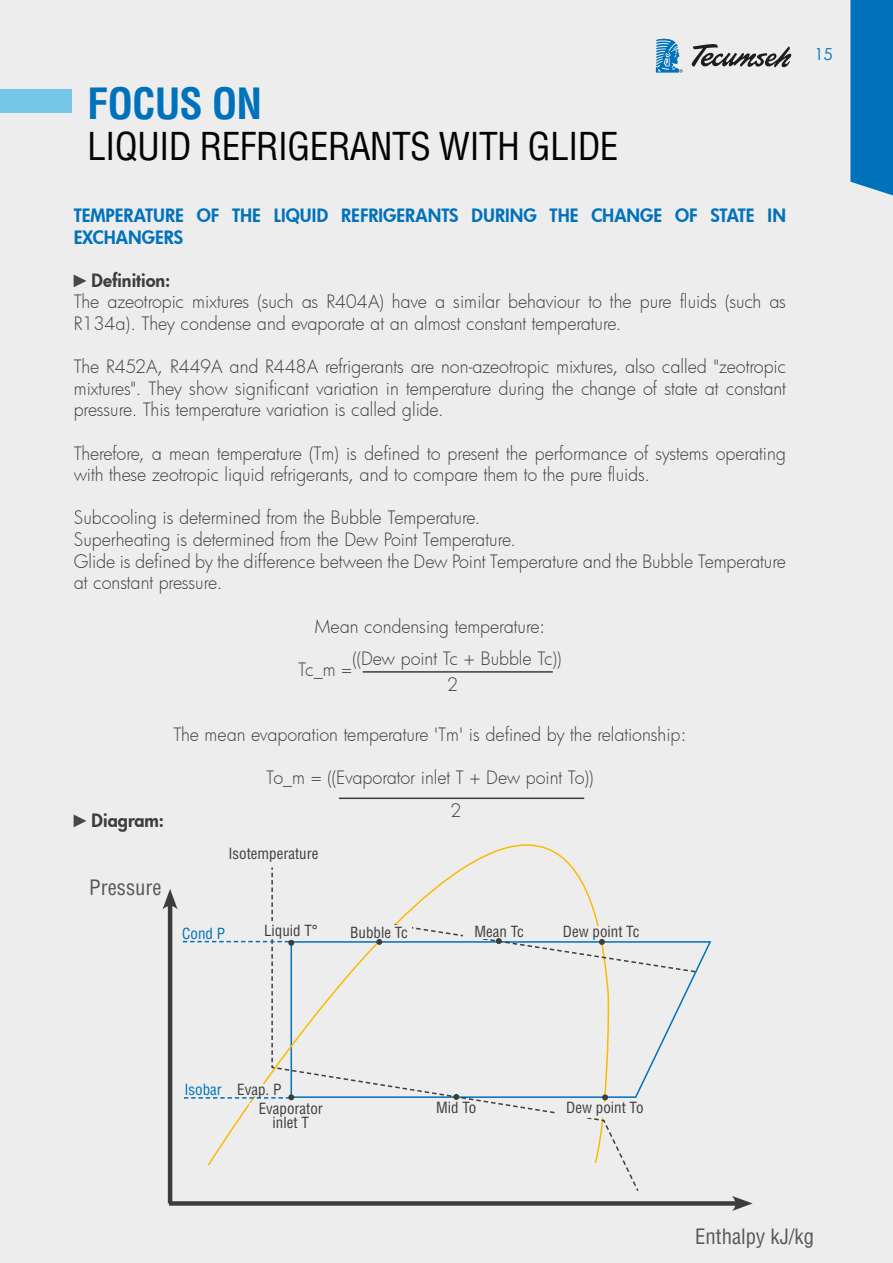
<style>
.page{position:relative;width:893px;height:1263px;background:#ededed}
.page>*{position:absolute;margin:0;border:0;box-sizing:border-box;transform-origin:0 0}
.t1{font:700 condensed 42px "Helvetica LT Std";letter-spacing:-.02em;color:#0072bb}
.t2{font:condensed 37.5px "Helvetica LT Std";letter-spacing:-.02em;color:#020304}
.t3{font:condensed 20.7px "Helvetica LT Std";color:#575756}
.t4{font:300 18px/21.6px "Futura";letter-spacing:-.005em;color:#3d3d3c}
.t5{font:800 18px/21.6px "Futura";color:#0072bb}
.t6{font:800 18px "Futura";color:#3d3d3c}
.t7{font:16.5px "Century Gothic";color:#0070ba}
.t8{font:condensed 15px "Helvetica LT Std";color:#3d3d3c}
.t9{font:condensed 15px "Helvetica LT Std";color:#0071bb}
.s1{font-family:"Arial Narrow";font-weight:400;color:#474747}
.s2{font-weight:800}
</style>
<div class="page">
<svg style="left:691px;top:44px;width:101px;height:24px"></svg>
<svg style="left:656px;top:38px;width:27px;height:35px"></svg>
<div style="left:850px;top:0;width:43px;height:196px;background:#0071bb"></div>
<div style="left:0;top:89px;width:72px;height:24px;background:#76c6e8"></div>
<hr style="left:168px;top:901px;width:4px;height:302px;background:#3d3d3c">
<div style="left:169px;top:1201px;width:571px;height:5px;background:#3d3d3c"></div>
<svg style="left:732px;top:1196px;width:21px;height:15px"></svg>
<svg style="left:338px;top:671px;width:247px;height:195px"></svg>
<svg style="left:162px;top:871px;width:535px;height:317px"></svg>
<h1 class="t1" style="left:87px;top:78px;width:176px">FOCUS ON</h1>
<h2 class="t2" style="left:87px;top:123px;width:533px">LIQUID REFRIGERANTS WITH GLIDE</h2>
<p class="t5" style="left:74px;top:204px;width:714px">TEMPERATURE OF THE LIQUID REFRIGERANTS DURING THE CHANGE OF STATE IN<br>EXCHANGERS</p>
<p class="t4" style="left:74px;top:269px;width:714px"><span class="s1">►</span><span class="s2">Definition:<br></span>The azeotropic mixtures (such as R404A) have a similar behaviour to the pure fluids (such as<br>R134a). They condense and evaporate at an almost constant temperature.</p>
<p class="t4" style="left:74px;top:356px;width:714px;text-align:justify">The R452A, R449A and R448A refrigerants are non-azeotropic mixtures, also called "zeotropic mixtures". They show significant variation in temperature during the change of state at constant pressure. This temperature variation is called glide.</p>
<p class="t4" style="left:74px;top:442px;width:714px">Therefore, a mean temperature (Tm) is defined to present the performance of systems operating with these zeotropic liquid refrigerants, and to compare them to the pure fluids.</p>
<p class="t4" style="left:74px;top:507px;width:714px">Subcooling is determined from the Bubble Temperature.<br>Superheating is determined from the Dew Point Temperature.<br>Glide is defined by the difference between the Dew Point Temperature and the Bubble Temperature at constant pressure.</p>
<p class="t4" style="left:314px;top:615px;width:232px">Mean condensing temperature:</p>
<p class="t4" style="left:298px;top:658px;width:56px">Tc_m =</p>
<p class="t4" style="left:352px;top:647px;width:210px">((Dew point Tc + Bubble Tc))</p>
<p class="t4" style="left:447px;top:673px;width:13px">2</p>
<p class="t6" style="left:74px;top:808px;width:92px"><span class="s1">►</span>Diagram:</p>
<p class="t3" style="left:89px;top:875px;width:74px">Pressure</p>
<p class="t4" style="left:173px;top:723px;width:514px">The mean evaporation temperature 'Tm' is defined by the relationship:</p>
<p class="t4" style="left:266px;top:766px;width:329px">To_m = ((Evaporator inlet T + Dew point To))</p>
<p class="t8" style="left:228px;top:844px;width:91px">Isotemperature</p>
<p class="t4" style="left:450px;top:800px;width:13px">2</p>
<p class="t9" style="left:182px;top:924px;width:44px">Cond P</p>
<p class="t8" style="left:264px;top:921px;width:55px">Liquid T°</p>
<p class="t8" style="left:350px;top:923px;width:59px">Bubble Tc</p>
<p class="t8" style="left:475px;top:922px;width:51px">Mean Tc</p>
<p class="t8" style="left:563px;top:922px;width:78px">Dew point Tc</p>
<p class="t7" style="left:814px;top:43px;width:20px">15</p>
<p class="t9" style="left:184px;top:1080px;width:39px">Isobar</p>
<p class="t8" style="left:237px;top:1080px;width:46px">Evap. P</p>
<p class="t8" style="left:259px;top:1099px;width:66px">Evaporator</p>
<p class="t8" style="left:436px;top:1098px;width:42px">Mid To</p>
<p class="t8" style="left:566px;top:1098px;width:79px">Dew point To</p>
<p class="t8" style="left:273px;top:1113px;width:38px">inlet T</p>
<p class="t3" style="left:695px;top:1223px;width:120px">Enthalpy kJ/kg</p>
</div>
